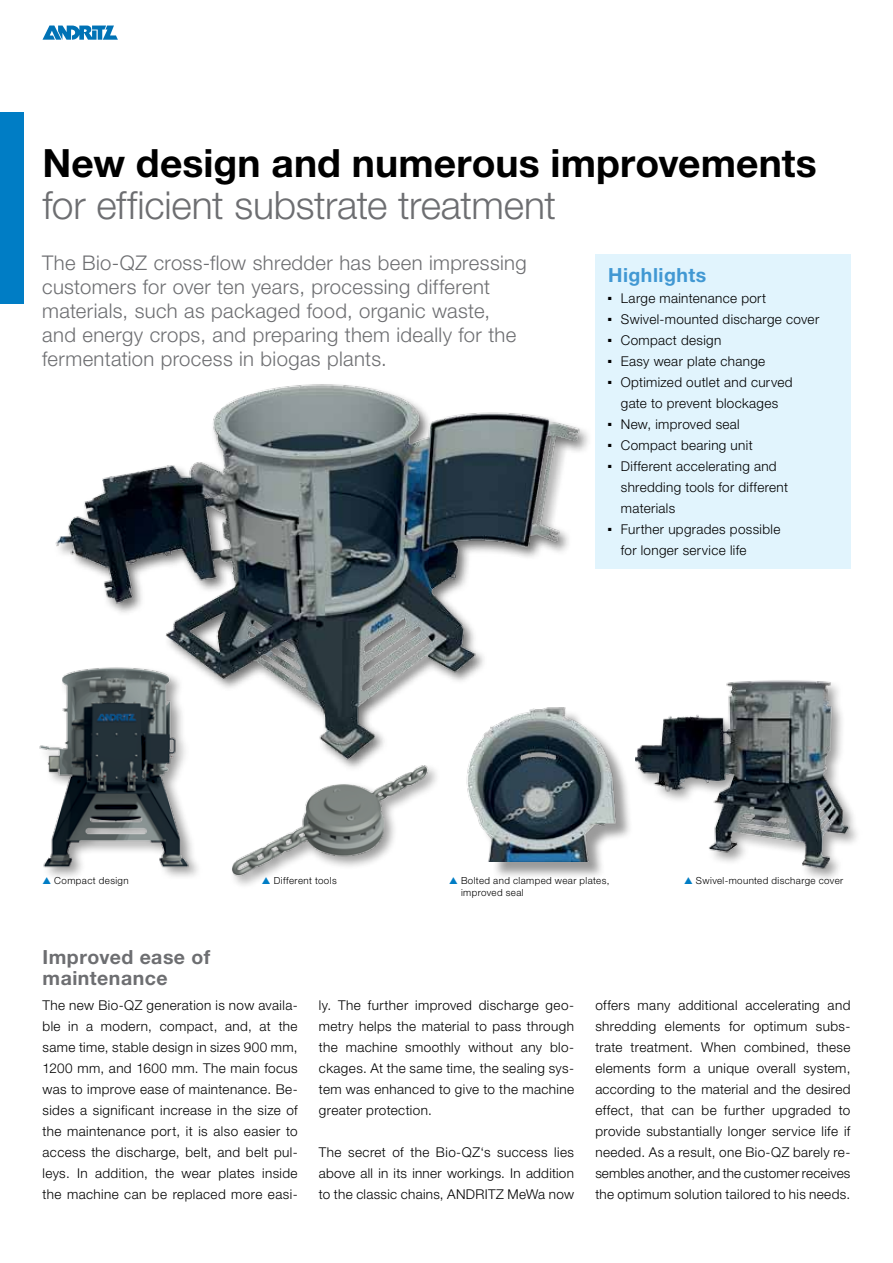
<style>
.page{position:relative;width:893px;height:1263px;background:#fff}
.page>*{position:absolute;margin:0;border:0;box-sizing:border-box;transform-origin:0 0}
.t1{font:700 39px "Helvetica Neue CE";letter-spacing:.005em;color:#000}
.t2{font:300 39px "Helvetica Neue CE";letter-spacing:-.01em;color:#6d6e71}
.t3{font:300 20.25px/24px "Helvetica Neue";letter-spacing:.02em;color:#6d6e71}
.t4{font:700 19.5px/21px "Helvetica Neue";letter-spacing:.025em;color:#6d6e71}
.t5{font:700 19.5px "Helvetica Neue";letter-spacing:.025em;color:#4198d3}
.t6{font:300 13.5px/21px "Helvetica Neue";letter-spacing:.025em;color:#000;text-align:justify}
.t7{font:300 9.75px/12px "Helvetica Neue";letter-spacing:.04em;color:#000}
.s1{color:#007dc5}
</style>
<div class="page">
<div style="left:0;top:112px;width:24px;height:191px;background:#007dc5"></div>
<svg style="left:43px;top:26px;width:75px;height:14px"></svg>
<div style="left:595px;top:254px;width:255px;height:314px;background:#e1f4fd"></div>
<img style="left:55px;top:384px;width:533px;height:361px">
<img style="left:636px;top:680px;width:221px;height:193px">
<div style="left:470px;top:710px;width:163px;height:170px;background:#000;opacity:.4"></div>
<img style="left:460px;top:705px;width:162px;height:156px">
<div style="left:38px;top:665px;width:165px;height:216px;background:#000;opacity:.4"></div>
<img style="left:38px;top:665px;width:157px;height:206px">
<img style="left:232px;top:745px;width:204px;height:139px">
<h1 class="t1" style="left:43px;top:139px;width:776px">New design and numerous improvements</h1>
<h1 class="t2" style="left:43px;top:182px;width:515px">for efficient substrate treatment</h1>
<p class="t3" style="left:42px;top:250px;width:486px">The Bio-QZ cross-flow shredder has been impressing customers for over ten years, processing different materials, such as packaged food, organic waste, and energy crops, and preparing them ideally for the fermentation process in biogas plants.</p>
<h3 class="t5" style="left:608px;top:263px;width:100px">Highlights</h3>
<p class="t6" style="left:608px;top:287px;width:160px">■ Large maintenance port</p>
<p class="t6" style="left:608px;top:308px;width:213px">■ Swivel-mounted discharge cover</p>
<p class="t6" style="left:608px;top:329px;width:115px">■ Compact design</p>
<p class="t6" style="left:608px;top:350px;width:159px">■ Easy wear plate change</p>
<p class="t6" style="left:608px;top:371px;width:186px;text-align:center">■ Optimized outlet and curved gate to prevent blockages</p>
<p class="t6" style="left:608px;top:413px;width:133px">■ New, improved seal</p>
<p class="t6" style="left:608px;top:434px;width:146px">■ Compact bearing unit</p>
<p class="t6" style="left:621px;top:455px;width:169px;text-align:left;text-indent:-13px">■ Different accelerating and shredding tools for different materials</p>
<p class="t6" style="left:621px;top:518px;width:161px;text-indent:-13px">■ Further upgrades possible for longer service life</p>
<p class="t7" style="left:43px;top:875px;width:88px"><span class="s1">▲</span> Compact design</p>
<p class="t7" style="left:461px;top:875px;width:150px;text-indent:-12px"><span class="s1">▲</span> Bolted and clamped wear plates, improved seal</p>
<p class="t7" style="left:262px;top:875px;width:76px"><span class="s1">▲</span> Different tools</p>
<p class="t7" style="left:684px;top:875px;width:161px"><span class="s1">▲</span> Swivel-mounted discharge cover</p>
<h3 class="t4" style="left:43px;top:946px;width:169px">Improved ease of maintenance</h3>
<p class="t6" style="left:43px;top:994px;width:257px">The new Bio-QZ generation is now availa&shy;ble in a modern, compact, and, at the same time, stable design in sizes 900 mm, 1200 mm, and 1600 mm. The main focus was to improve ease of maintenance. Be&shy;sides a significant increase in the size of the maintenance port, it is also easier to access the discharge, belt, and belt pul&shy;leys. In addition, the wear plates inside the machine can be replaced more easi-</p>
<p class="t6" style="left:319px;top:994px;width:257px">ly. The further improved discharge geo&shy;metry helps the material to pass through the machine smoothly without any blo&shy;ckages. At the same time, the sealing sys&shy;tem was enhanced to give to the machine greater protection.</p>
<p class="t6" style="left:319px;top:1141px;width:257px">The secret of the Bio-QZ‘s success lies above all in its inner workings. In addition to the classic chains, ANDRITZ MeWa now</p>
<p class="t6" style="left:595px;top:994px;width:257px">offers many additional accelerating and shredding elements for optimum subs&shy;trate treatment. When combined, these elements form a unique overall system, according to the material and the desired effect, that can be further upgraded to provide substantially longer service life if needed. As a result, one Bio-QZ barely re&shy;sembles another, and the customer receives the optimum solution tailored to his needs.</p>
</div>
